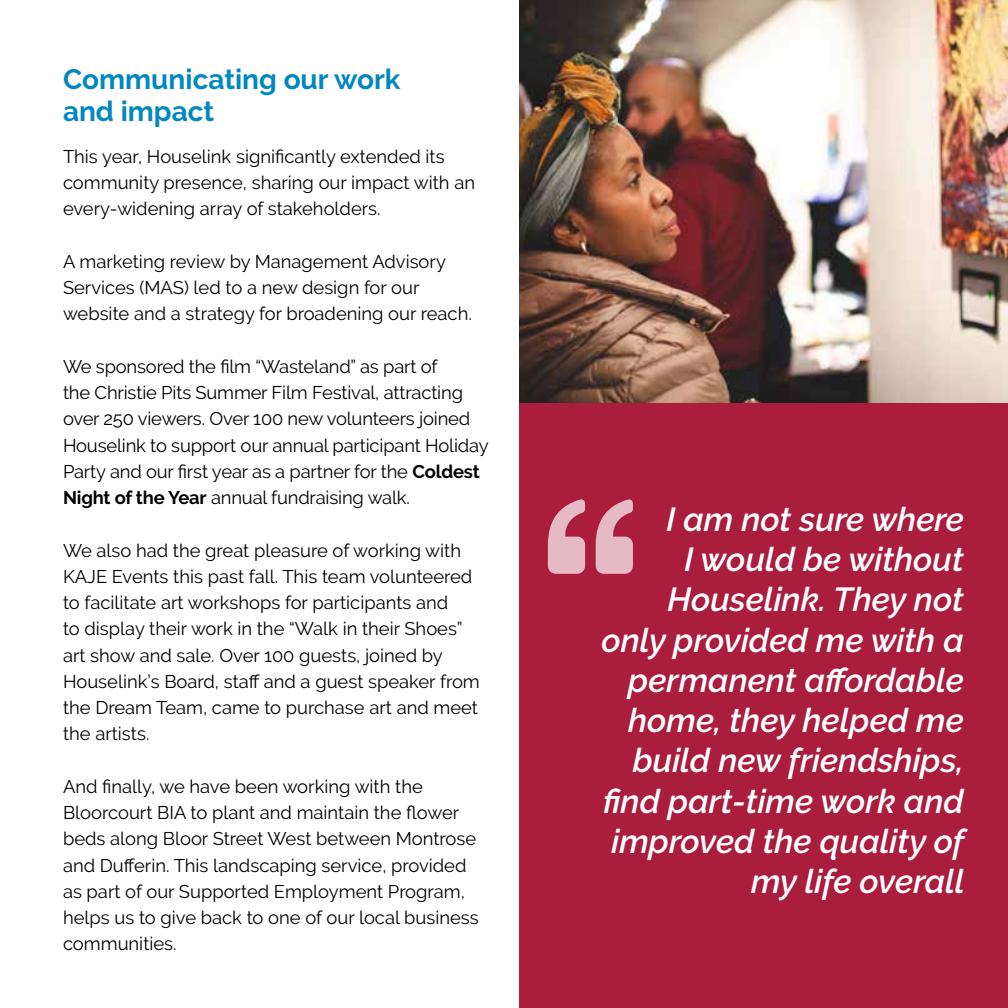
<style>
.page{position:relative;width:1008px;height:1008px;background:#fff}
.page>*{position:absolute;margin:0;border:0;box-sizing:border-box;transform-origin:0 0}
.t1{font:italic 600 33.25px/40.2px "Raleway";color:#fff;text-align:right}
.t2{font:700 28px/31.5px "Raleway";color:#0088bf}
.t3{font:18.38px/26.2px "Raleway";color:#000}
.s1{font-weight:700}
</style>
<div class="page">
<img style="left:520px;top:0;width:488px;height:403px">
<div style="left:520px;top:403px;width:488px;height:605px;background:#aa1d3d"></div>
<svg style="left:548px;top:499px;width:85px;height:75px"></svg>
<h2 class="t2" style="left:63px;top:64px;width:339px">Communicating our work and impact</h2>
<p class="t3" style="left:63px;top:143px;width:414px">This year, Houselink significantly extended its community presence, sharing our impact with an every-widening array of stakeholders.</p>
<p class="t3" style="left:63px;top:248px;width:410px">A marketing review by Management Advisory<br>Services (MAS) led to a new design for our website and a strategy for broadening our reach.</p>
<p class="t3" style="left:63px;top:353px;width:427px">We sponsored the film “Wasteland” as part of<br>the Christie Pits Summer Film Festival, attracting over 250 viewers. Over 100 new volunteers joined Houselink to support our annual participant Holiday Party and our first year as a partner for the <span class="s1">Coldest Night of the Year</span> annual fundraising walk.</p>
<p class="t3" style="left:63px;top:537px;width:418px">We also had the great pleasure of working with KAJE Events this past fall. This team volunteered to facilitate art workshops for participants and<br>to display their work in the “Walk in their Shoes” art show and sale. Over 100 guests, joined by Houselink’s Board, staff and a guest speaker from the Dream Team, came to purchase art and meet the artists.</p>
<p class="t3" style="left:63px;top:773px;width:417px">And finally, we have been working with the Bloorcourt BIA to plant and maintain the flower beds along Bloor Street West between Montrose and Dufferin. This landscaping service, provided as part of our Supported Employment Program, helps us to give back to one of our local business communities.</p>
<h1 class="t1" style="left:601px;top:499px;width:365px">I am not sure where<br>I would be without<br>Houselink. They not only provided me with a permanent affordable home, they helped me build new friendships, find part-time work and improved the quality of my life overall</h1>
</div>
